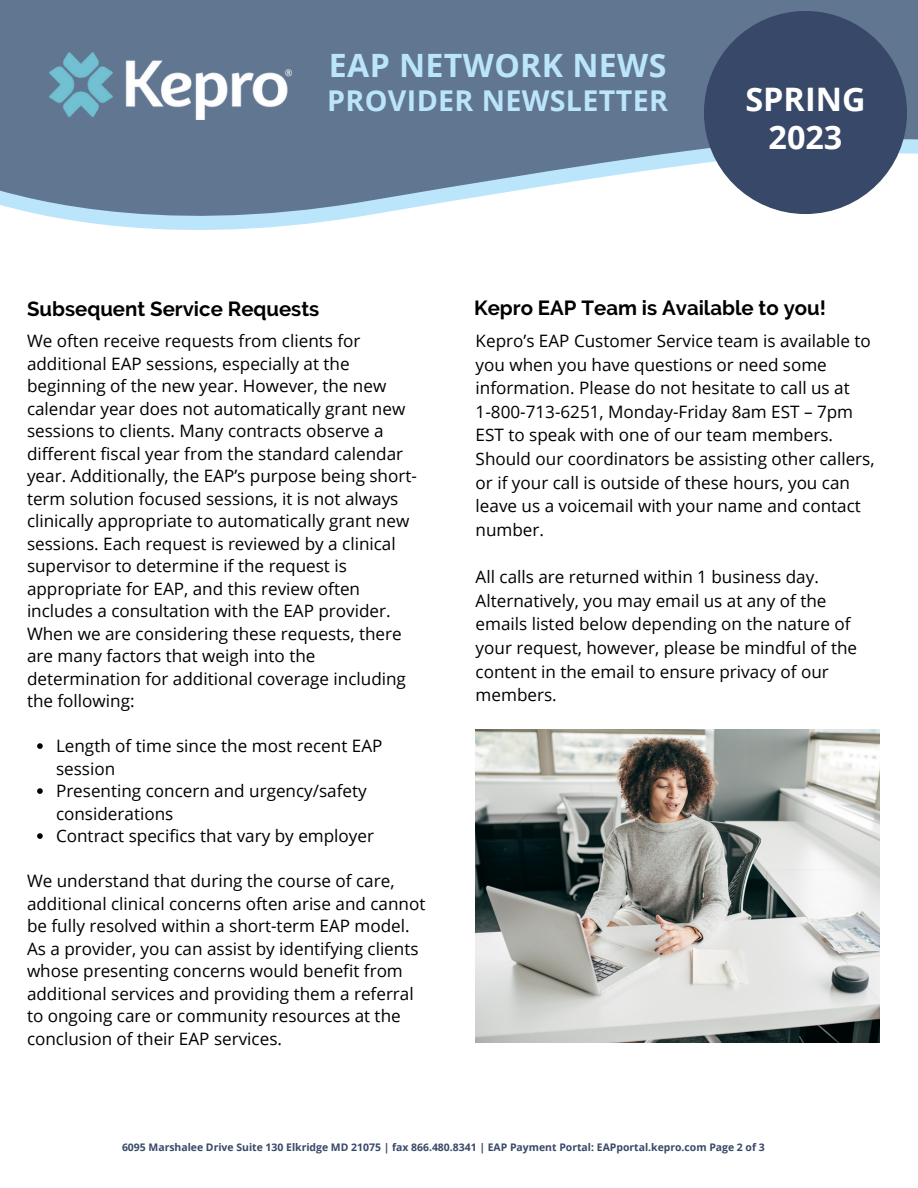
<style>
.page{position:relative;width:918px;height:1188px;background:#fff}
.page>*{position:absolute;margin:0;border:0;box-sizing:border-box;transform-origin:0 0}
.t1{font:700 32.4px/38.2px "Open Sans";color:#fff;text-align:center}
.t2{font:700 32.1px "Open Sans";letter-spacing:.015em;color:#bae5fa}
.t3{font:700 28.65px "Open Sans";letter-spacing:.01em;color:#bae5fa}
.t4{font:700 20.4px "Raleway";color:#000}
.t5{font:17.1px/22.5px "Open Sans";color:#000}
.t6{font:700 10.5px "Open Sans";color:#384868}
</style>
<div class="page">
<svg style="left:48px;top:216px;width:314px;height:14px;fill:#bae5fa"></svg>
<svg style="left:0;top:77px;width:918px;height:139px;fill:#617691"></svg>
<div style="left:0;top:0;width:918px;height:77px;background:#617691"></div>
<img style="left:50px;top:53px;width:242px;height:66px">
<div style="left:704px;top:11px;width:203px;height:203px;background:#384868;border-radius:50%"></div>
<svg style="left:37px;top:743px;width:6px;height:6px"></svg>
<svg style="left:37px;top:788px;width:6px;height:6px"></svg>
<svg style="left:37px;top:833px;width:6px;height:6px"></svg>
<img style="left:476px;top:730px;width:404px;height:313px">
<h2 class="t2" style="left:329px;top:43px;width:339px">EAP NETWORK NEWS</h2>
<h3 class="t3" style="left:327px;top:81px;width:343px">PROVIDER NEWSLETTER</h3>
<h1 class="t1" style="left:745px;top:80px;width:122px">SPRING<br>2023</h1>
<p class="t4" style="left:27px;top:297px;width:294px">Subsequent Service Requests</p>
<p class="t4" style="left:474px;top:296px;width:354px">Kepro EAP Team is Available to you!</p>
<p class="t5" style="left:476px;top:328px;width:400px;line-height:23.7px">Kepro’s EAP Customer Service team is available to you when you have questions or need some information. Please do not hesitate to call us at 1-800-713-6251, Monday-Friday 8am EST – 7pm EST to speak with one of our team members.<br>Should our coordinators be assisting other callers, or if your call is outside of these hours, you can leave us a voicemail with your name and contact number.</p>
<p class="t5" style="left:476px;top:565px;width:383px;line-height:23.7px">All calls are returned within 1 business day.<br>Alternatively, you may email us at any of the emails listed below depending on the nature of your request, however, please be mindful of the content in the email to ensure privacy of our members.</p>
<p class="t5" style="left:27px;top:329px;width:391px">We often receive requests from clients for additional EAP sessions, especially at the beginning of the new year. However, the new calendar year does not automatically grant new sessions to clients. Many contracts observe a different fiscal year from the standard calendar year. Additionally, the EAP’s purpose being short&shy;term solution focused sessions, it is not always clinically appropriate to automatically grant new sessions. Each request is reviewed by a clinical supervisor to determine if the request is appropriate for EAP, and this review often includes a consultation with the EAP provider.<br>When we are considering these requests, there are many factors that weigh into the determination for additional coverage including the following:</p>
<p class="t5" style="left:56px;top:734px;width:328px">Length of time since the most recent EAP session<br>Presenting concern and urgency/safety considerations<br>Contract specifics that vary by employer</p>
<p class="t5" style="left:27px;top:869px;width:400px">We understand that during the course of care, additional clinical concerns often arise and cannot be fully resolved within a short-term EAP model.<br>As a provider, you can assist by identifying clients whose presenting concerns would benefit from additional services and providing them a referral to ongoing care or community resources at the conclusion of their EAP services.</p>
<p class="t6" style="left:122px;top:1140px;width:644px">6095 Marshalee Drive Suite 130 Elkridge MD 21075 | fax 866.480.8341 | EAP Payment Portal: EAPportal.kepro.com Page 2 of 3</p>
</div>
